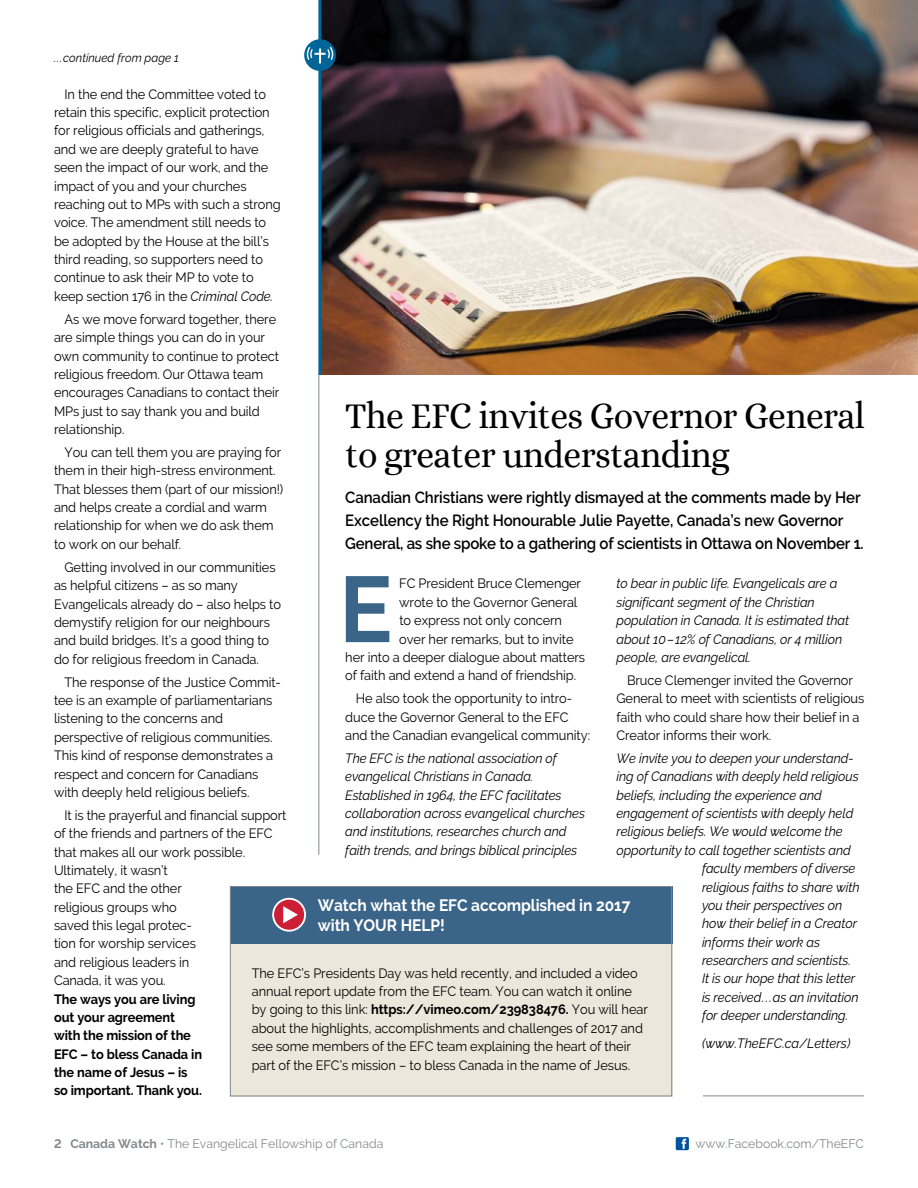
<style>
.page{position:relative;width:918px;height:1188px;background:#fff}
.page>*{position:absolute;margin:0;border:0;box-sizing:border-box;transform-origin:0 0}
.t1{font:700 93px "Raleway";color:#3b6489;scale:.95 1}
.t2{font:37.5px/38.2px "Alice";letter-spacing:-.02em;color:#000;scale:.95 1}
.t3{font:700 16.5px/20px "Raleway";letter-spacing:-.005em;color:#fff;scale:.94 1}
.t4{font:600 16.2px/23.2px "Raleway";letter-spacing:-.005em;color:#000;scale:.93 1}
.t5{font:13.5px/18.3px "Raleway";letter-spacing:-.005em;color:#000;scale:.95 1}
.t6{font:italic 13.5px/18.3px "Raleway";letter-spacing:-.005em;color:#000;scale:.95 1}
.t7{font:700 13.5px/18.3px "Raleway";letter-spacing:-.005em;color:#000;scale:.95 1}
.t8{font:italic 13.5px "Raleway";letter-spacing:-.005em;color:#000;scale:.96 1}
.t9{font:12.3px "Raleway";color:#81898e}
.t10{font:italic 12px "Raleway";color:#000;scale:.96 1}
.s1{font-style:italic}
.s2{font-weight:700}
</style>
<div class="page">
<img style="left:321px;top:0;width:597px;height:375px">
<div style="left:676px;top:1137px;width:13px;height:13px;background:#00549e;border-radius:2px"></div>
<svg style="left:682px;top:1139px;width:4px;height:10px"></svg>
<hr style="left:318px;top:374px;width:1px;height:481px;background:#81898e">
<hr style="left:318px;top:0;width:3px;height:375px;background:#026598">
<div style="left:230px;top:936px;width:442px;height:160px;background:#ebe7da"></div>
<hr style="left:703px;top:1095px;width:161px;height:1px;background:#81898e">
<div style="left:230px;top:886px;width:442px;height:57px;background:#3b6489"></div>
<div style="left:230px;top:886px;width:442px;height:210px;border:1px solid #81898e"></div>
<svg style="left:273px;top:899px;width:32px;height:32px"></svg>
<div style="left:272px;top:898px;width:34px;height:34px;border:2px solid #fff;border-radius:50%"></div>
<svg style="left:283px;top:906px;width:15px;height:17px"></svg>
<svg style="left:304px;top:39px;width:32px;height:32px"></svg>
<svg style="left:307px;top:47px;width:26px;height:16px"></svg>
<p class="t10" style="left:54px;top:51px;width:132px">...continued from page 1</p>
<p class="t5" style="left:54px;top:85px;width:240px;text-indent:11px">In the end the Committee voted to retain this specific, explicit protection for religious officials and gatherings, and we are deeply grateful to have seen the impact of our work, and the impact of you and your churches reaching out to MPs with such a strong voice. The amendment still needs to be adopted by the House at the bill’s third reading, so supporters need to continue to ask their MP to vote to keep section 176 in the <span class="s1">Criminal Code.</span></p>
<p class="t5" style="left:54px;top:310px;width:239px;text-indent:11px">As we move forward together, there are simple things you can do in your own community to continue to protect religious freedom. Our Ottawa team encourages Canadians to contact their<br>MPs just to say thank you and build relationship.</p>
<p class="t5" style="left:54px;top:443px;width:243px;text-indent:11px">You can tell them you are praying for them in their high-stress environment.<br>That blesses them (part of our mission!) and helps create a cordial and warm relationship for when we do ask them to work on our behalf.</p>
<p class="t5" style="left:54px;top:558px;width:241px;text-indent:11px">Getting involved in our communities as helpful citizens – as so many Evangelicals already do – also helps to demystify religion for our neighbours and build bridges. It’s a good thing to do for religious freedom in Canada.</p>
<p class="t5" style="left:54px;top:673px;width:241px;text-indent:11px">The response of the Justice Commit&shy;tee is an example of parliamentarians listening to the concerns and perspective of religious communities.<br>This kind of response demonstrates a respect and concern for Canadians with deeply held religious beliefs.</p>
<p class="t5" style="left:54px;top:806px;width:246px;text-indent:11px">It is the prayerful and financial support of the friends and partners of the EFC that makes all our work possible.<br>Ultimately, it wasn’t<br>the EFC and the other<br>religious groups who<br>saved this legal protec-<br>tion for worship services<br>and religious leaders in<br>Canada, it was you.</p>
<p class="t7" style="left:54px;top:990px;width:157px">The ways you are living out your agreement with the mission of the<br>EFC – to bless Canada in the name of Jesus – is so important. Thank you.</p>
<h2 class="t2" style="left:345px;top:397px;width:548px">The EFC invites Governor General to greater understanding</h2>
<p class="t4" style="left:345px;top:485px;width:559px">Canadian Christians were rightly dismayed at the comments made by Her<br>Excellency the Right Honourable Julie Payette, Canada’s new Governor<br>General, as she spoke to a gathering of scientists in Ottawa on November 1.</p>
<h1 class="t1" style="left:339px;top:556px;width:57px">E</h1>
<p class="t6" style="left:616px;top:574px;width:246px">to bear in public life. Evangelicals are a significant segment of the Christian population in Canada. It is estimated that about 10–12% of Canadians, or 4 million people, are evangelical.</p>
<p class="t5" style="left:616px;top:671px;width:262px;text-indent:11px">Bruce Clemenger invited the Governor General to meet with scientists of religious faith who could share how their belief in a Creator informs their work.</p>
<p class="t6" style="left:616px;top:749px;width:251px">We invite you to deepen your understand-</p>
<p class="t6" style="left:616px;top:767px;width:257px">ing of Canadians with deeply held religious</p>
<p class="t6" style="left:616px;top:786px;width:218px">beliefs, including the experience and</p>
<p class="t6" style="left:616px;top:804px;width:251px">engagement of scientists with deeply held</p>
<p class="t6" style="left:616px;top:823px;width:240px">religious beliefs. We would welcome the</p>
<p class="t6" style="left:616px;top:841px;width:248px">opportunity to call together scientists and</p>
<p class="t6" style="left:702px;top:859px;width:163px">faculty members of diverse</p>
<p class="t6" style="left:702px;top:878px;width:167px">religious faiths to share with</p>
<p class="t6" style="left:702px;top:896px;width:149px">you their perspectives on</p>
<p class="t6" style="left:702px;top:914px;width:165px">how their belief in a Creator</p>
<p class="t6" style="left:702px;top:933px;width:126px">informs their work as</p>
<p class="t6" style="left:702px;top:951px;width:158px">researchers and scientists.</p>
<p class="t6" style="left:702px;top:969px;width:163px">It is our hope that this letter</p>
<p class="t6" style="left:702px;top:988px;width:166px">is received...as an invitation</p>
<p class="t6" style="left:702px;top:1006px;width:155px">for deeper understanding.</p>
<p class="t8" style="left:702px;top:1035px;width:156px">(www.TheEFC.ca/Letters)</p>
<p class="t5" style="left:399px;top:574px;width:193px">FC President Bruce Clemenger</p>
<p class="t5" style="left:399px;top:593px;width:189px">wrote to the Governor General</p>
<p class="t5" style="left:399px;top:611px;width:173px">to express not only concern</p>
<p class="t5" style="left:399px;top:630px;width:185px">over her remarks, but to invite</p>
<p class="t5" style="left:345px;top:648px;width:254px">her into a deeper dialogue about matters</p>
<p class="t5" style="left:345px;top:666px;width:244px">of faith and extend a hand of friendship.</p>
<p class="t5" style="left:345px;top:689px;width:259px;text-indent:11px">He also took the opportunity to intro&shy;duce the Governor General to the EFC and the Canadian evangelical community:</p>
<p class="t6" style="left:345px;top:749px;width:254px">The EFC is the national association of evangelical Christians in Canada.<br>Established in 1964, the EFC facilitates collaboration across evangelical churches and institutions, researches church and faith trends, and brings biblical principles</p>
<p class="t3" style="left:318px;top:896px;width:334px">Watch what the EFC accomplished in 2017 with your help!</p>
<p class="t5" style="left:252px;top:964px;width:418px">The EFC’s Presidents Day was held recently, and included a video annual report update from the EFC team. You can watch it online by going to this link: <span class="s2">https://vimeo.com/239838476.</span> You will hear about the highlights, accomplishments and challenges of 2017 and see some members of the EFC team explaining the heart of their part of the EFC’s mission – to bless Canada in the name of Jesus.</p>
<p class="t9" style="left:54px;top:1137px;width:331px"><span class="s2">2 Canada Watch</span> • The Evangelical Fellowship of Canada</p>
<p class="t9" style="left:695px;top:1137px;width:170px">www.Facebook.com/TheEFC</p>
</div>
